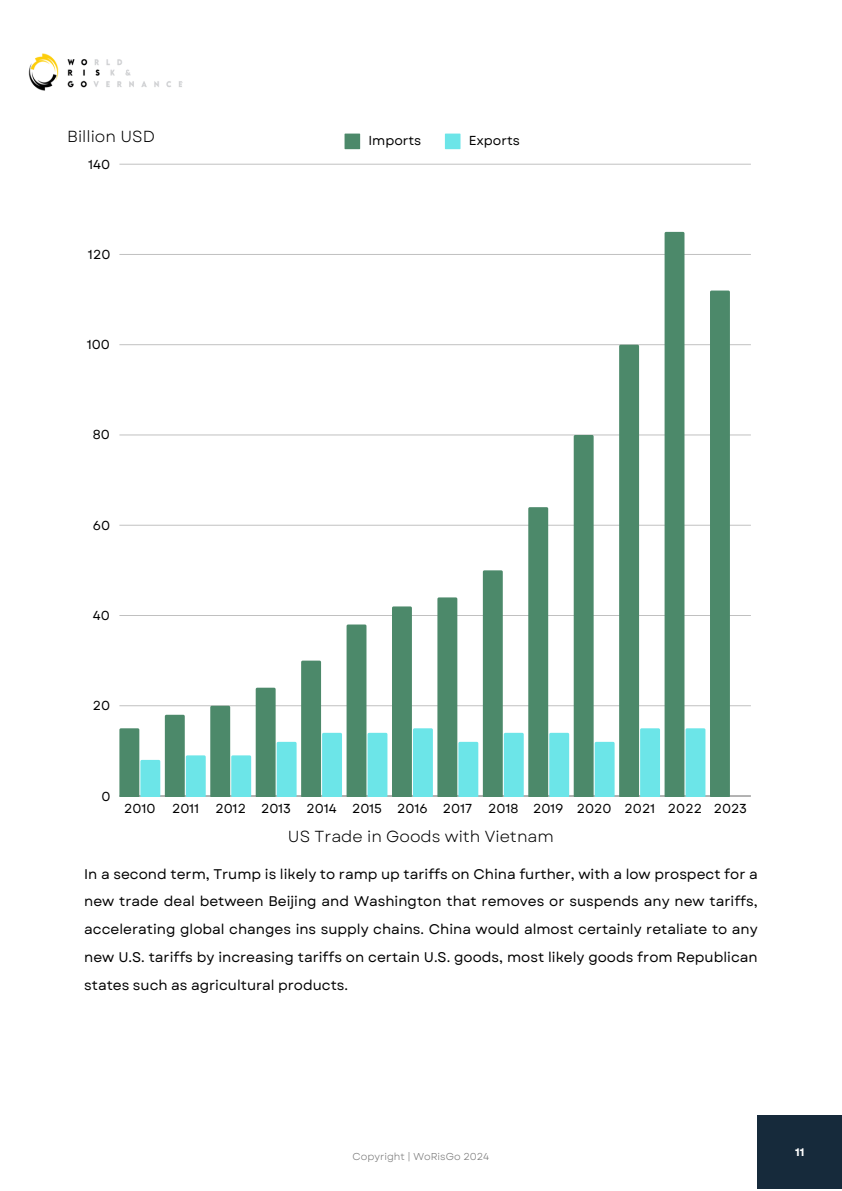
<style>
.page{position:relative;width:842px;height:1191px;background:#fff}
.page>*{position:absolute;margin:0;border:0;box-sizing:border-box;transform-origin:0 0}
.t1{font:16px "Garet";color:#000}
.t2{font:14px/27.8px "Garet";color:#000;text-align:justify}
.t3{font:13px "Garet";color:#000}
.t4{font:700 11px "Garet";color:#fff}
.t5{font:10px "Garet";color:#737373}
</style>
<div class="page">
<img style="left:28px;top:53px;width:155px;height:38px">
<div style="left:758px;top:1115px;width:84px;height:73px;background:#162a3b"></div>
<svg style="left:345px;top:133px;width:15px;height:16px"></svg>
<svg style="left:445px;top:133px;width:15px;height:16px"></svg>
<hr style="left:119px;top:795px;width:632px;height:1px;background:#b4b4b4">
<hr style="left:119px;top:705px;width:632px;height:1px;background:#cfcfcf">
<hr style="left:119px;top:615px;width:632px;height:1px;background:#c0c0c0">
<hr style="left:119px;top:525px;width:632px;height:1px;background:#d1d1d1">
<hr style="left:119px;top:434px;width:632px;height:1px;background:#ddd">
<hr style="left:119px;top:344px;width:632px;height:1px;background:#cdcdcd">
<hr style="left:119px;top:254px;width:632px;height:1px;background:#c2c2c2">
<hr style="left:119px;top:164px;width:632px;height:1px;background:#d3d3d3">
<svg style="left:119px;top:232px;width:611px;height:564px"></svg>
<h2 class="t1" style="left:67px;top:125px;width:89px">Billion USD</h2>
<p class="t3" style="left:88px;top:155px;width:24px">140</p>
<p class="t3" style="left:88px;top:245px;width:24px">120</p>
<p class="t3" style="left:87px;top:335px;width:25px">100</p>
<p class="t3" style="left:93px;top:425px;width:19px">80</p>
<p class="t3" style="left:93px;top:515px;width:19px">60</p>
<p class="t3" style="left:93px;top:606px;width:19px">40</p>
<p class="t3" style="left:93px;top:696px;width:19px">20</p>
<p class="t3" style="left:101px;top:786px;width:11px">0</p>
<p class="t3" style="left:368px;top:131px;width:54px">Imports</p>
<p class="t3" style="left:469px;top:131px;width:53px">Exports</p>
<p class="t3" style="left:124px;top:799px;width:33px">2010</p>
<p class="t3" style="left:172px;top:799px;width:577px">2011 2012 2013 2014 2015 2016 2017 2018 2019 2020 2021 2022 2023</p>
<p class="t1" style="left:288px;top:825px;width:268px">US Trade in Goods with Vietnam</p>
<p class="t2" style="left:84px;top:859px;width:675px">In a second term, Trump is likely to ramp up tariffs on China further, with a low prospect for a new trade deal between Beijing and Washington that removes or suspends any new tariffs, accelerating global changes ins supply chains. China would almost certainly retaliate to any new U.S. tariffs by increasing tariffs on certain U.S. goods, most likely goods from Republican states such as agricultural products.</p>
<h1 class="t5" style="left:353px;top:1149px;width:138px">Copyright | WoRisGo 2024</h1>
<h1 class="t4" style="left:795px;top:1144px;width:11px">11</h1>
</div>
